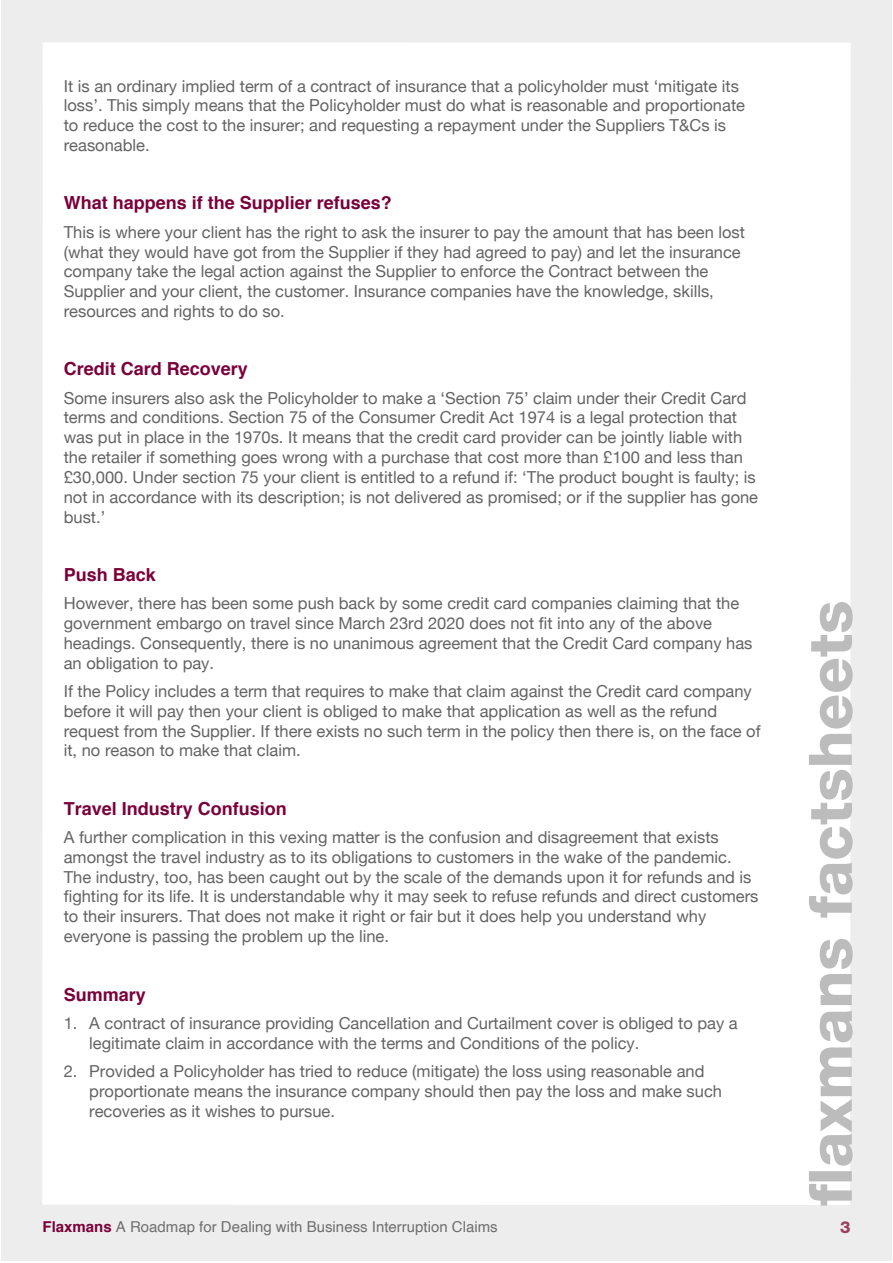
<style>
.page{position:relative;width:893px;height:1263px;background:#fff}
.page>*{position:absolute;margin:0;border:0;box-sizing:border-box;transform-origin:0 0}
.t1{font:800 60px "Helvetica Neue LT";color:#bcbcbc}
.t2{font:700 18px "Helvetica";color:#7a003a}
.t3{font:16.5px/19.8px "Helvetica Neue";color:#646363}
.t4{font:800 16.5px "Helvetica Neue LT";color:#9a4161}
.t5{font:15px "Helvetica";color:#706f6f}
.s1{font-weight:700;color:#7a003a}
</style>
<div class="page">
<div style="left:1px;top:0;width:890px;height:1260px;background:#ededed"></div>
<div style="left:42px;top:42px;width:809px;height:1163px;background:#fff"></div>
<p class="t3" style="left:64px;top:77px;width:683px">It is an ordinary implied term of a contract of insurance that a policyholder must ‘mitigate its loss’. This simply means that the Policyholder must do what is reasonable and proportionate to reduce the cost to the insurer; and requesting a repayment under the Suppliers T&amp;Cs is reasonable.</p>
<p class="t2" style="left:64px;top:189px;width:330px">What happens if the Supplier refuses?</p>
<p class="t3" style="left:64px;top:223px;width:683px">This is where your client has the right to ask the insurer to pay the amount that has been lost (what they would have got from the Supplier if they had agreed to pay) and let the insurance company take the legal action against the Supplier to enforce the Contract between the Supplier and your client, the customer. Insurance companies have the knowledge, skills, resources and rights to do so.</p>
<p class="t2" style="left:64px;top:354px;width:186px">Credit Card Recovery</p>
<p class="t3" style="left:64px;top:389px;width:696px">Some insurers also ask the Policyholder to make a ‘Section 75’ claim under their Credit Card terms and conditions. Section 75 of the Consumer Credit Act 1974 is a legal protection that was put in place in the 1970s. It means that the credit card provider can be jointly liable with the retailer if something goes wrong with a purchase that cost more than £100 and less than £30,000. Under section 75 your client is entitled to a refund if: ‘The product bought is faulty; is not in accordance with its description; is not delivered as promised; or if the supplier has gone bust.’</p>
<p class="t2" style="left:64px;top:560px;width:94px">Push Back</p>
<p class="t3" style="left:64px;top:594px;width:690px">However, there has been some push back by some credit card companies claiming that the government embargo on travel since March 23rd 2020 does not fit into any of the above headings. Consequently, there is no unanimous agreement that the Credit Card company has an obligation to pay.</p>
<p class="t3" style="left:64px;top:682px;width:698px">If the Policy includes a term that requires to make that claim against the Credit card company before it will pay then your client is obliged to make that application as well as the refund request from the Supplier. If there exists no such term in the policy then there is, on the face of it, no reason to make that claim.</p>
<p class="t2" style="left:64px;top:794px;width:225px">Travel Industry Confusion</p>
<p class="t3" style="left:64px;top:828px;width:696px">A further complication in this vexing matter is the confusion and disagreement that exists amongst the travel industry as to its obligations to customers in the wake of the pandemic.<br>The industry, too, has been caught out by the scale of the demands upon it for refunds and is fighting for its life. It is understandable why it may seek to refuse refunds and direct customers to their insurers. That does not make it right or fair but it does help you understand why everyone is passing the problem up the line.</p>
<p class="t2" style="left:64px;top:980px;width:84px">Summary</p>
<p class="t3" style="left:89px;top:1014px;width:650px;text-indent:-26px">1. A contract of insurance providing Cancellation and Curtailment cover is obliged to pay a legitimate claim in accordance with the terms and Conditions of the policy.</p>
<p class="t3" style="left:89px;top:1062px;width:634px;text-indent:-26px">2. Provided a Policyholder has tried to reduce (mitigate) the loss using reasonable and proportionate means the insurance company should then pay the loss and make such recoveries as it wishes to pursue.</p>
<p class="t5" style="left:43px;top:1215px;width:457px"><span class="s1">Flaxmans</span> A Roadmap for Dealing wi h Business Interruption Claims</p>
<p class="t5" style="left:116px;top:1215px;width:322px">Travel Insurance Cancellation – Disputed claims</p>
<h1 class="t1" style="left:795px;top:1206px;width:607px;rotate:-90deg">flaxmans factsheets</h1>
<p class="t4" style="left:840px;top:1217px;width:12px">3</p>
</div>
